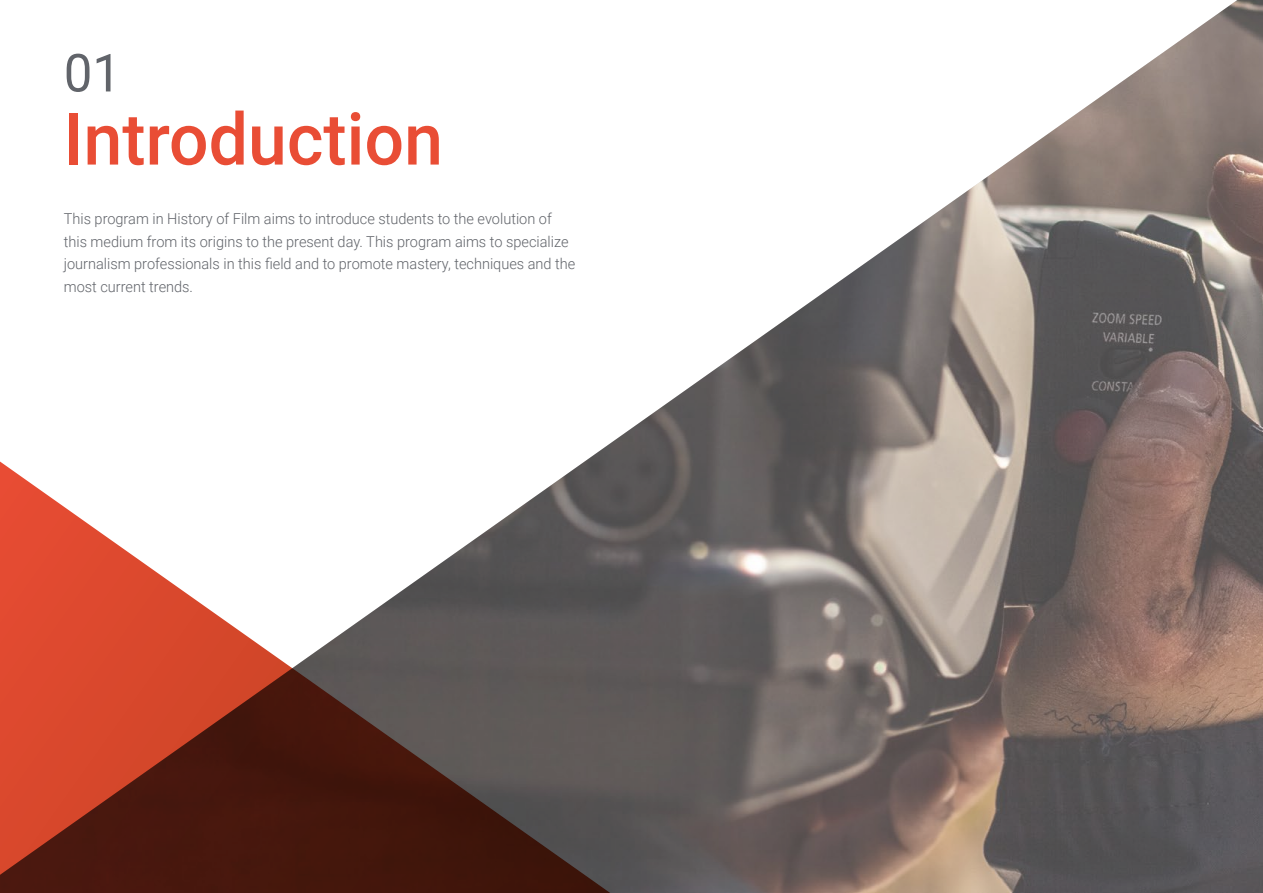
<style>
.page{position:relative;width:1263px;height:893px;background:#fff}
.page>*{position:absolute;margin:0;border:0;box-sizing:border-box;transform-origin:0 0}
.t1{font:500 72px "Roboto";color:#e94d35}
.t2{font:52.5px "Roboto";color:#61646a}
.t3{font:300 15px/22.5px "Roboto";color:#61646a}
</style>
<div class="page">
<img style="left:606px;top:0;width:657px;height:893px">
<svg style="left:0;top:446px;width:640px;height:447px"></svg>
<h2 class="t2" style="left:64px;top:36px;width:59px">01</h2>
<h1 class="t1" style="left:64px;top:89px;width:381px">Introduction</h1>
<p class="t3" style="left:64px;top:207px;width:513px">This program in History of Film aims to introduce students to the evolution of this medium from its origins to the present day. This program aims to specialize journalism professionals in this field and to promote mastery, techniques and the most current trends.</p>
</div>
